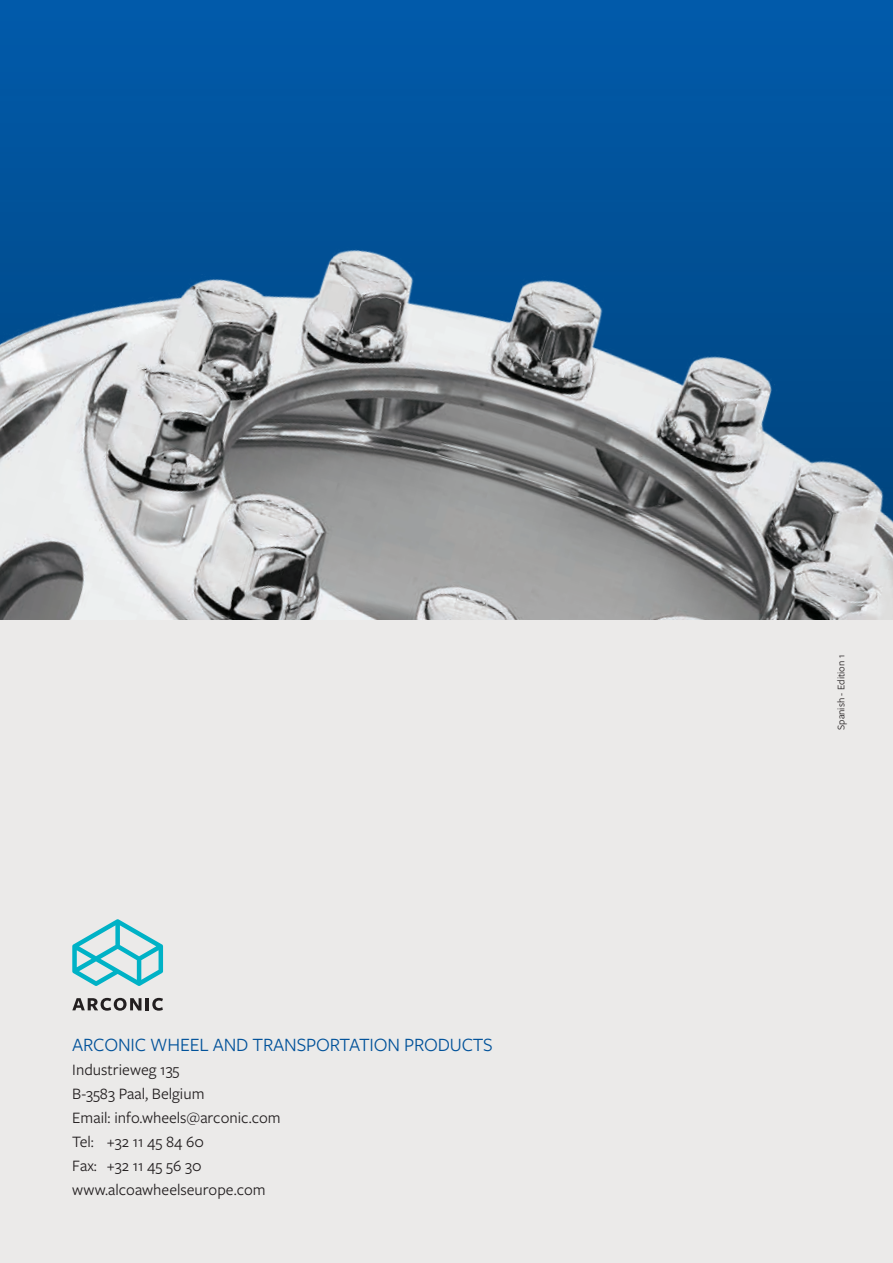
<style>
.page{position:relative;width:893px;height:1263px;background:#fff}
.page>*{position:absolute;margin:0;border:0;box-sizing:border-box;transform-origin:0 0}
.t1{font:19.5px "Freight Sans Pro";letter-spacing:-.01em;color:#01529a}
.t2{font:16.5px/24px "Freight Sans Pro";color:#231f20}
.t3{font:10.5px "Freight Sans Pro";color:#231f20}
</style>
<div class="page">
<div style="left:0;top:0;width:893px;height:631px;background:#0157a5"></div>
<img style="left:0;top:147px;width:893px;height:474px">
<div style="left:0;top:621px;width:893px;height:642px;background:#ebeae9"></div>
<svg style="left:72px;top:919px;width:91px;height:67px"></svg>
<svg style="left:72px;top:998px;width:91px;height:13px"></svg>
<p class="t1" style="left:72px;top:1032px;width:422px">ARCONIC WHEEL AND TRANSPORTATION PRODUCTS</p>
<p class="t2" style="left:72px;top:1057px;width:210px">Industrieweg 135<br>B-3583 Paal, Belgium<br>Email: info.wheels@arconic.com<br>Tel: +32 11 45 84 60<br>Fax: +32 11 45 56 30 www.alcoawheelseurope.com</p>
<p class="t3" style="left:834px;top:730px;width:77px;rotate:-90deg">Spanish - Edition 1</p>
</div>
